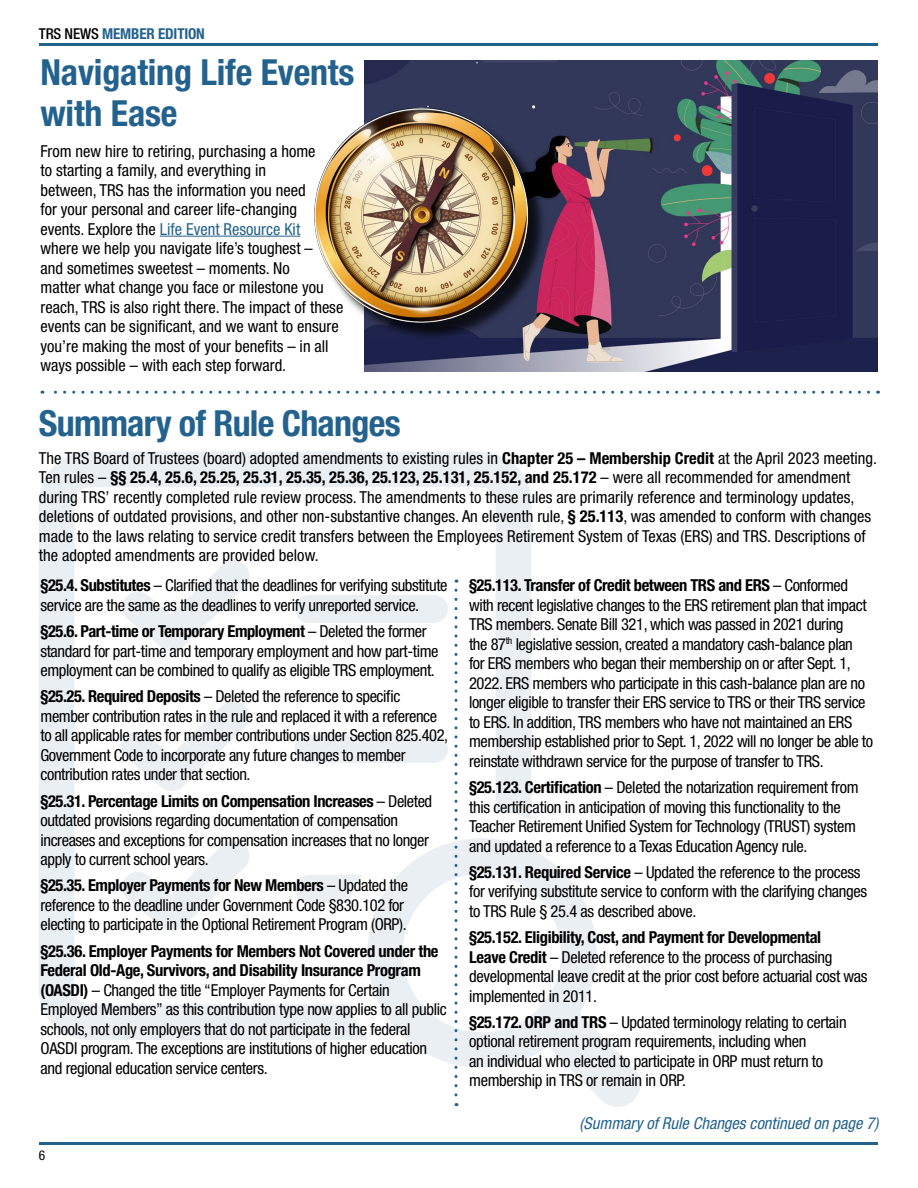
<style>
.page{position:relative;width:918px;height:1188px;background:#fff}
.page>*{position:absolute;margin:0;border:0;box-sizing:border-box;transform-origin:0 0}
.t1{font:700 condensed 36px/40.5px "Helvetica Neue LT Std";letter-spacing:-.005em;color:#24628e}
.t2{font:condensed 16.5px/19.5px "Helvetica Neue LT Std";letter-spacing:-.02em;color:#000}
.t3{font:condensed 16.5px/19.5px "Helvetica Neue LT Std";color:#000}
.t4{font:italic condensed 16.5px "Helvetica Neue LT Std";color:#24628e}
.t5{font:700 condensed 15px "Helvetica Neue LT Std";letter-spacing:-.01em;color:#24628e}
.t6{font:condensed 13.5px "Helvetica Neue LT Std";color:#000}
.s1{font-weight:500;color:#000}
.s2{color:#24628e}
.s3{font-weight:700}
</style>
<div class="page">
<svg style="left:39px;top:451px;width:601px;height:656px"></svg>
<hr style="left:39px;top:1142px;width:839px;height:3px;background:#24628e">
<hr style="left:39px;top:43px;width:839px;height:3px;background:#24628e">
<hr style="left:160px;top:236px;width:140px;height:1px;background:#24628e">
<svg style="left:454px;top:590px;width:4px;height:516px"></svg>
<svg style="left:42px;top:391px;width:827px;height:3px"></svg>
<img style="left:364px;top:61px;width:514px;height:311px">
<div style="left:317px;top:110px;width:230px;height:231px;background:#000;opacity:.75"></div>
<img style="left:314px;top:106px;width:215px;height:220px">
<p class="t5" style="left:39px;top:24px;width:168px"><span class="s1">TRS NEWS</span> MEMBER EDITION</p>
<h1 class="t1" style="left:40px;top:52px;width:315px">Navigating Life Events with Ease</h1>
<p class="t3" style="left:40px;top:141px;width:304px">From new hire to retiring, purchasing a home<br>to starting a family, and everything in<br>between, TRS has the information you need<br>for your personal and career life-changing events. Explore the <span class="s2">Life Event Resource Kit<br></span>where we help you navigate life’s toughest –<br>and sometimes sweetest – moments. No<br>matter what change you face or milestone you reach, TRS is also right there. The impact of these events can be significant, and we want to ensure you’re making the most of your benefits – in all ways possible – with each step forward.</p>
<h1 class="t1" style="left:39px;top:403px;width:363px">Summary of Rule Changes</h1>
<p class="t3" style="left:39px;top:448px;width:840px">The TRS Board of Trustees (board) adopted amendments to existing rules in <span class="s3">Chapter 25 – Membership Credit</span> at the April 2023 meeting.<br>Ten rules – <span class="s3">§§ 25.4, 25.6, 25.25, 25.31, 25.35, 25.36, 25.123, 25.131, 25.152, and 25.172</span> – were all recommended for amendment during TRS’ recently completed rule review process. The amendments to these rules are primarily reference and terminology updates, deletions of outdated provisions, and other non-substantive changes. An eleventh rule, <span class="s3">§ 25.113</span>, was amended to conform with changes made to the laws relating to service credit transfers between the Employees Retirement System of Texas (ERS) and TRS. Descriptions of the adopted amendments are provided below.</p>
<p class="t2" style="left:40px;top:576px;width:409px"><span class="s3">§25.4. Substitutes</span> – Clarified that the deadlines for verifying substitute service are the same as the deadlines to verify unreported service.</p>
<p class="t2" style="left:40px;top:621px;width:400px"><span class="s3">§25.6. Part‐time or Temporary Employment</span> – Deleted the former standard for part‐time and temporary employment and how part‐time employment can be combined to qualify as eligible TRS employment.</p>
<p class="t2" style="left:40px;top:687px;width:409px"><span class="s3">§25.25. Required Deposits</span> – Deleted the reference to specific member contribution rates in the rule and replaced it with a reference to all applicable rates for member contributions under Section 825.402, Government Code to incorporate any future changes to member contribution rates under that section.</p>
<p class="t2" style="left:40px;top:791px;width:393px"><span class="s3">§25.31. Percentage Limits on Compensation Increases</span> – Deleted outdated provisions regarding documentation of compensation increases and exceptions for compensation increases that no longer apply to current school years.</p>
<p class="t2" style="left:40px;top:876px;width:369px"><span class="s3">§25.35. Employer Payments for New Members</span> – Updated the reference to the deadline under Government Code §830.102 for electing to participate in the Optional Retirement Program (ORP).</p>
<p class="t2" style="left:40px;top:941px;width:408px"><span class="s3">§25.36. Employer Payments for Members Not Covered under the Federal Old‐Age, Survivors, and Disability Insurance Program (OASDI)</span> – Changed the title “Employer Payments for Certain Employed Members” as this contribution type now applies to all public schools, not only employers that do not participate in the federal OASDI program. The exceptions are institutions of higher education and regional education service centers.</p>
<p class="t2" style="left:469px;top:576px;width:405px"><span class="s3">§25.113. Transfer of Credit between TRS and ERS</span> – Conformed with recent legislative changes to the ERS retirement plan that impact TRS members. Senate Bill 321, which was passed in 2021 during<br>the 87<sup>th</sup> legislative session, created a mandatory cash‐balance plan<br>for ERS members who began their membership on or after Sept. 1, 2022. ERS members who participate in this cash-balance plan are no longer eligible to transfer their ERS service to TRS or their TRS service to ERS. In addition, TRS members who have not maintained an ERS membership established prior to Sept. 1, 2022 will no longer be able to reinstate withdrawn service for the purpose of transfer to TRS.</p>
<p class="t2" style="left:469px;top:777px;width:391px"><span class="s3">§25.123. Certification</span> – Deleted the notarization requirement from this certification in anticipation of moving this functionality to the Teacher Retirement Unified System for Technology (TRUST) system and updated a reference to a Texas Education Agency rule.</p>
<p class="t2" style="left:469px;top:862px;width:400px"><span class="s3">§25.131. Required Service</span> – Updated the reference to the process for verifying substitute service to conform with the clarifying changes to TRS Rule § 25.4 as described above.</p>
<p class="t2" style="left:469px;top:927px;width:400px"><span class="s3">§25.152. Eligibility, Cost, and Payment for Developmental<br>Leave Credit</span> – Deleted reference to the process of purchasing developmental leave credit at the prior cost before actuarial cost was implemented in 2011.</p>
<p class="t2" style="left:469px;top:1012px;width:379px"><span class="s3">§25.172. ORP and TRS</span> – Updated terminology relating to certain optional retirement program requirements, including when<br>an individual who elected to participate in ORP must return to membership in TRS or remain in ORP.</p>
<p class="t6" style="left:39px;top:1147px;width:8px">6</p>
<p class="t4" style="left:580px;top:1114px;width:300px">(Summary of Rule Changes continued on page 7)</p>
</div>
